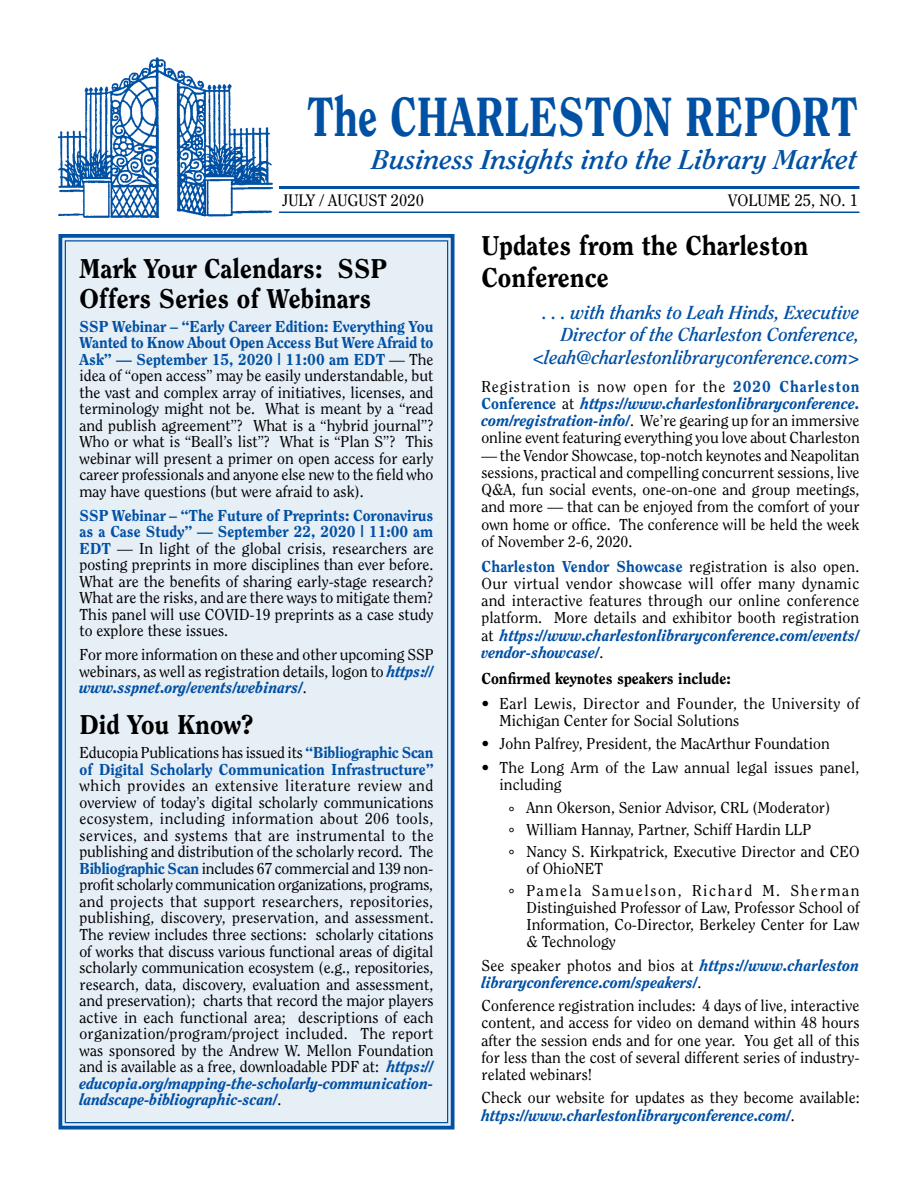
<style>
.page{position:relative;width:918px;height:1188px;background:#fff}
.page>*{position:absolute;margin:0;border:0;box-sizing:border-box;transform-origin:0 0}
.t1{font:800 54.75px "Clearface";color:#0050a4;scale:.8 1}
.t2{font:800 27px/30px "Clearface";color:#000}
.t3{font:italic 700 27px "Clearface";color:#0050a4;scale:1.05 1}
.t4{font:italic 700 18.75px/22.5px "Clearface";color:#0050a4;text-align:right}
.t5{font:16.5px "Clearface";color:#000}
.t6{font:15.75px/16.5px "Clearface";color:#000;text-align:justify}
.t7{font:800 15.75px/16.5px "Clearface";color:#0050a4}
.t8{font:italic 800 15.75px/17.2px "Clearface";color:#0050a4}
.t9{font:15.75px/17.2px "Clearface";letter-spacing:.02em;color:#000}
.t10{font:15.75px/21.8px "Clearface";letter-spacing:.1em;color:#000}
.t11{font:800 15.75px "Clearface";color:#000}
.s1{font-weight:800;color:#0050a4}
.s2{font-weight:800;font-style:italic;color:#0050a4}
.s3{font-weight:800}
.s4{font-weight:400;font-style:normal;color:#000}
.s5{font-weight:400;color:#000}
</style>
<div class="page">
<div style="left:58px;top:234px;width:397px;height:896px;background:#e6eef6"></div>
<img style="left:58px;top:57px;width:215px;height:161px">
<hr style="left:279px;top:186px;width:581px;height:3px;background:#0050a4">
<hr style="left:279px;top:212px;width:581px;height:1px;background:#0050a4">
<h1 class="t1" style="left:307px;top:83px;width:314px">The Charlesto</h1>
<h1 class="t1" style="left:643px;top:83px;width:89px">n Repo</h1>
<h1 class="t1" style="left:802px;top:83px;width:56px">rt</h1>
<h2 class="t3" style="left:372px;top:144px;width:464px">Business Insights into the Library Market</h2>
<p class="t5" style="left:282px;top:191px;width:143px">JULY / AUGUST 2020</p>
<p class="t5" style="left:728px;top:191px;width:131px">VOLUME 25, NO. 1</p>
<h2 class="t2" style="left:482px;top:229px;width:328px;line-height:32.4px">Updates from the Charleston<br>Conference</h2>
<p class="t4" style="left:533px;top:301px;width:328px">. . . with thanks to Leah Hinds, Executive<br>Director of the Charleston Conference, &lt;leah@charlestonlibraryconference.com&gt;</p>
<p class="t6" style="left:482px;top:377px;width:380px;line-height:17.2px">Registration is now open for the <span class="s1">2020 Charleston Conference</span> at <span class="s2">https://www.charlestonlibraryconference. com/registration-info/</span>. We’re gearing up for an immersive online event featuring everything you love about Charleston</p>
<p class="t6" style="left:482px;top:446px;width:380px;line-height:17.2px">— the Vendor Showcase, top-notch keynotes and Neapolitan sessions, practical and compelling concurrent sessions, live Q&amp;A, fun social events, one-on-one and group meetings, and more — that can be enjoyed from the comfort of your own home or office. The conference will be held the week of November 2-6, 2020.</p>
<p class="t6" style="left:482px;top:557px;width:380px;line-height:17.2px"><span class="s1">Charleston Vendor Showcase</span> registration is also open.<br>Our virtual vendor showcase will offer many dynamic and interactive features through our online conference platform. More details and exhibitor booth registration at <span class="s2">https://www.charlestonlibraryconference.com/events/ vendor-showcase/</span>.</p>
<p class="t11" style="left:482px;top:669px;width:251px">Confirmed keynotes speakers include:</p>
<p class="t9" style="left:500px;top:695px;width:361px;text-indent:-18px">• Earl Lewis, Director and Founder, the University of<br>Michigan Center for Social Solutions</p>
<p class="t6" style="left:482px;top:735px;width:350px">• John Palfrey, President, the MacArthur Foundation</p>
<p class="t6" style="left:500px;top:758px;width:362px;line-height:17.2px;text-indent:-18px">• The Long Arm of the Law annual legal issues panel, including</p>
<p class="t6" style="left:509px;top:797px;width:353px;line-height:21.8px;text-align:left"><span class="s3">°</span> Ann Okerson, Senior Advisor, CRL (Moderator)<br><span class="s3">°</span> William Hannay, Partner, Schiff Hardin LLP<br><span class="s3">°</span> Nancy S. Kirkpatrick, Executive Director and CEO</p>
<p class="t10" style="left:509px;top:857px;width:352px;text-indent:18px">of OhioNET<br><span class="s3">°</span> Pamela Samuelson, Richard M. Sherman</p>
<p class="t6" style="left:527px;top:899px;width:335px;line-height:17.2px">Distinguished Professor of Law, Professor School of Information, Co-Director, Berkeley Center for Law &amp; Technology</p>
<p class="t8" style="left:482px;top:956px;width:379px"><span class="s4">See speaker photos and bios at</span> https://www.charleston libraryconference.com/speakers/<span class="s4">.</span></p>
<p class="t6" style="left:482px;top:997px;width:380px;line-height:17.2px">Conference registration includes: 4 days of live, interactive content, and access for video on demand within 48 hours after the session ends and for one year. You get all of this for less than the cost of several different series of industry&shy;related webinars!</p>
<p class="t6" style="left:482px;top:1089px;width:380px;line-height:17.2px">Check our website for updates as they become available: <span class="s2">https://www.charlestonlibraryconference.com/</span>.</p>
<h2 class="t2" style="left:80px;top:253px;width:309px">Mark Your Calendars: SSP<br>Offers Series of Webinars</h2>
<p class="t6" style="left:80px;top:318px;width:356px"><span class="s1">SSP Webinar – “Early Career Edition: Everything You Wanted to Know About Open Access But Were Afraid to Ask” — September 15, 2020 | 11:00 am EDT</span> — The idea of “open access” may be easily understandable, but the vast and complex array of initiatives, licenses, and terminology might not be. What is meant by a “read and publish agreement”? What is a “hybrid journal”?<br>Who or what is “Beall’s list”? What is “Plan S”? This webinar will present a primer on open access for early career professionals and anyone else new to the field who may have questions (but were afraid to ask).</p>
<p class="t6" style="left:80px;top:507px;width:356px"><span class="s1">SSP Webinar – “The Future of Preprints: Coronavirus as a Case Study” — September 22, 2020 | 11:00 am EDT</span> — In light of the global crisis, researchers are posting preprints in more disciplines than ever before.<br>What are the benefits of sharing early-stage research?<br>What are the risks, and are there ways to mitigate them?<br>This panel will use COVID-19 preprints as a case study to explore these issues.</p>
<p class="t6" style="left:80px;top:646px;width:356px">For more information on these and other upcoming SSP webinars, as well as registration details, logon to <span class="s2">https:// www.sspnet.org/events/webinars/</span>.</p>
<h2 class="t2" style="left:80px;top:709px;width:176px">Did You Know?</h2>
<p class="t7" style="left:80px;top:744px;width:356px"><span class="s5">Educopia Publications has issued its</span> “Bibliographic Scan of Digital Scholarly Communication Infrastructure”</p>
<p class="t6" style="left:80px;top:777px;width:356px">which provides an extensive literature review and overview of today’s digital scholarly communications ecosystem, including information about 206 tools, services, and systems that are instrumental to the publishing and distribution of the scholarly record. The <span class="s1">Bibliographic Scan</span> includes 67 commercial and 139 non&shy;profit scholarly communication organizations, programs, and projects that support researchers, repositories, publishing, discovery, preservation, and assessment.<br>The review includes three sections: scholarly citations of works that discuss various functional areas of digital scholarly communication ecosystem (e.g., repositories, research, data, discovery, evaluation and assessment, and preservation); charts that record the major players active in each functional area; descriptions of each organization/program/project included. The report was sponsored by the Andrew W. Mellon Foundation and is available as a free, downloadable PDF at: <span class="s2">https:// educopia.org/mapping-the-scholarly-communication&shy;landscape-bibliographic-scan/</span>.</p>
</div>
